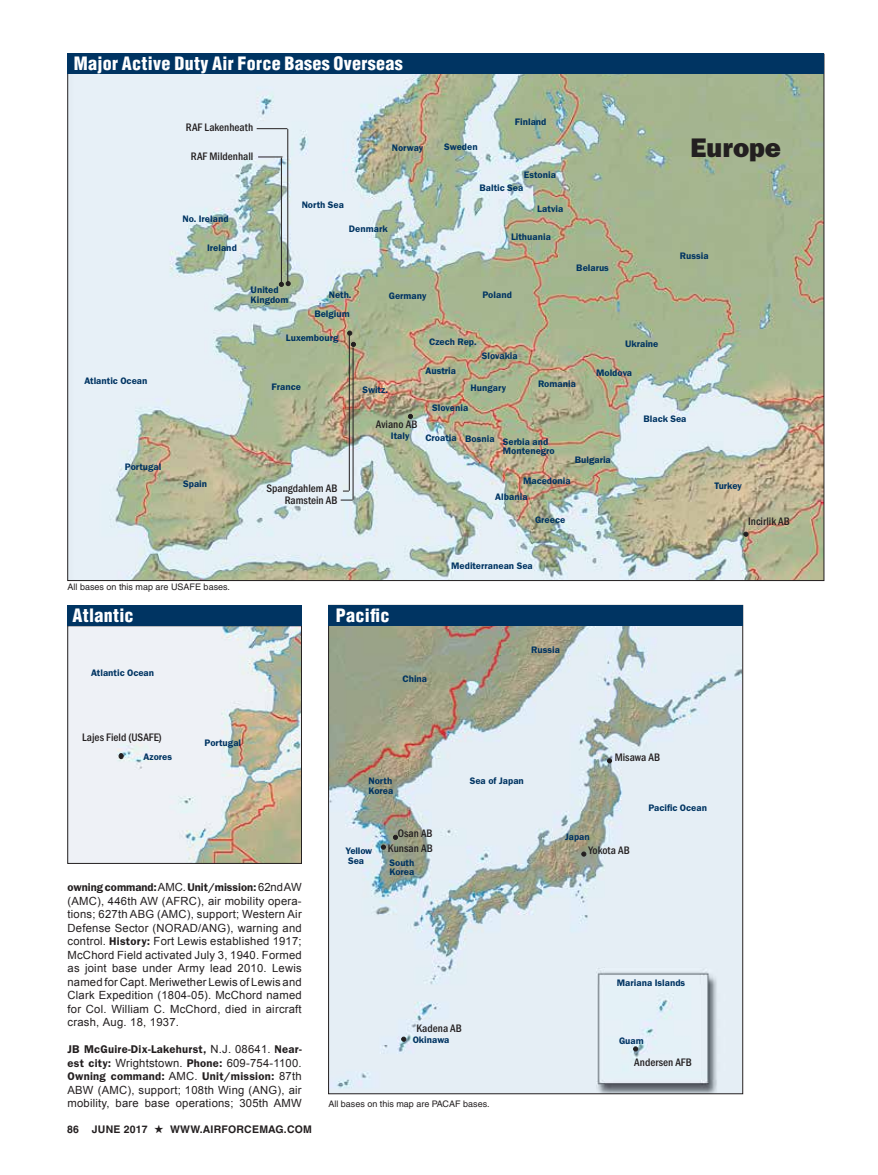
<style>
.page{position:relative;width:878px;height:1175px;background:#fff}
.page>*{position:absolute;margin:0;border:0;box-sizing:border-box;transform-origin:0 0}
.t1{font:800 27px "Franklin Gothic";color:#231f20}
.t2{font:900 condensed 18px "Helvetica";letter-spacing:.015em;color:#fff}
.t3{font:11.25px/13.5px "Arial";letter-spacing:.02em;color:#231f20;text-align:justify}
.t4{font:500 11.25px/15px "Franklin Gothic URW Con";color:#231f20;text-align:right}
.t5{font:600 11.25px "Franklin Gothic";letter-spacing:.02em;color:#231f20}
.t6{font:600 11.25px "Franklin Gothic";color:#231f20}
.t7{font:700 10.5px "Helvetica";letter-spacing:.02em;color:#231f20}
.t8{font:9.75px/9.8px "Franklin Gothic URW Dem";color:#003462}
.t9{font:9px "Helvetica";color:#231f20}
.s1{font-family:"Arial";font-weight:400}
.s2{font-family:"Franklin Gothic";font-weight:600}
</style>
<div class="page">
<img style="left:330px;top:626px;width:410px;height:466px">
<img style="left:70px;top:74px;width:752px;height:504px">
<svg style="left:347px;top:331px;width:5px;height:4px"></svg>
<svg style="left:351px;top:342px;width:5px;height:4px"></svg>
<hr style="left:349px;top:332px;width:1px;height:158px;background:#231f20">
<svg style="left:408px;top:414px;width:4px;height:4px"></svg>
<svg style="left:743px;top:532px;width:5px;height:4px"></svg>
<svg style="left:581px;top:851px;width:5px;height:5px"></svg>
<svg style="left:393px;top:835px;width:5px;height:4px"></svg>
<svg style="left:381px;top:844px;width:5px;height:5px"></svg>
<svg style="left:279px;top:281px;width:11px;height:5px"></svg>
<hr style="left:281px;top:157px;width:1px;height:126px;background:#231f20">
<hr style="left:287px;top:129px;width:1px;height:155px;background:#231f20">
<hr style="left:256px;top:128px;width:31px;height:1px;background:#231f20">
<svg style="left:258px;top:157px;width:24px;height:1px"></svg>
<svg style="left:340px;top:500px;width:12px;height:1px"></svg>
<svg style="left:607px;top:758px;width:4px;height:5px"></svg>
<svg style="left:633px;top:1046px;width:5px;height:5px"></svg>
<hr style="left:352px;top:347px;width:1px;height:153px;background:#231f20">
<svg style="left:401px;top:1036px;width:5px;height:5px"></svg>
<img style="left:70px;top:627px;width:230px;height:234px">
<svg style="left:119px;top:753px;width:4px;height:6px"></svg>
<div style="left:68px;top:53px;width:756px;height:21px;background:#003462"></div>
<div style="left:68px;top:605px;width:234px;height:21px;background:#003462"></div>
<div style="left:328px;top:605px;width:414px;height:21px;background:#003462"></div>
<h2 class="t2" style="left:74px;top:52px;width:330px">Major Active Duty Air Force Bases Overseas</h2>
<p class="t4" style="left:186px;top:119px;width:69px">RAF Lakenheath</p>
<p class="t4" style="left:191px;top:149px;width:64px">RAF Mildenhall</p>
<p class="t8" style="left:391px;top:143px;width:33px">Norway</p>
<p class="t8" style="left:444px;top:141px;width:35px">Sweden</p>
<p class="t8" style="left:515px;top:117px;width:33px">Finland</p>
<p class="t8" style="left:523px;top:170px;width:34px">Estonia</p>
<p class="t8" style="left:84px;top:376px;width:65px">Atlantic Ocean</p>
<p class="t8" style="left:182px;top:213px;width:48px">No. Ireland</p>
<p class="t8" style="left:207px;top:243px;width:31px">Ireland</p>
<p class="t8" style="left:302px;top:200px;width:44px">North Sea</p>
<p class="t8" style="left:349px;top:224px;width:40px">Denmark</p>
<p class="t8" style="left:479px;top:183px;width:45px">Baltic Sea</p>
<p class="t8" style="left:537px;top:204px;width:28px">Latvia</p>
<p class="t8" style="left:511px;top:231px;width:41px">Lithuania</p>
<p class="t8" style="left:250px;top:285px;width:39px">United<br>Kingdom</p>
<p class="t8" style="left:328px;top:290px;width:24px">Neth.</p>
<p class="t8" style="left:314px;top:309px;width:37px">Belgium</p>
<p class="t8" style="left:389px;top:291px;width:39px">Germany</p>
<p class="t8" style="left:482px;top:289px;width:31px">Poland</p>
<p class="t8" style="left:286px;top:332px;width:54px">Luxembourg</p>
<p class="t8" style="left:429px;top:336px;width:49px">Czech Rep.</p>
<p class="t8" style="left:425px;top:365px;width:32px">Austria</p>
<p class="t8" style="left:482px;top:351px;width:38px">Slovakia</p>
<p class="t8" style="left:576px;top:262px;width:34px">Belarus</p>
<p class="t8" style="left:625px;top:339px;width:35px">Ukraine</p>
<p class="t8" style="left:596px;top:367px;width:38px">Moldova</p>
<p class="t8" style="left:272px;top:381px;width:31px">France</p>
<p class="t8" style="left:362px;top:384px;width:27px">Switz.</p>
<p class="t8" style="left:470px;top:382px;width:37px">Hungary</p>
<p class="t8" style="left:538px;top:379px;width:39px">Romania</p>
<h1 class="t1" style="left:690px;top:132px;width:92px">Europe</h1>
<p class="t8" style="left:679px;top:251px;width:30px">Russia</p>
<p class="t8" style="left:125px;top:461px;width:38px">Portugal</p>
<p class="t8" style="left:183px;top:478px;width:26px">Spain</p>
<p class="t4" style="left:266px;top:482px;width:73px;line-height:12px">Spangdahlem AB<br>Ramstein AB</p>
<p class="t4" style="left:376px;top:416px;width:43px">Aviano AB</p>
<p class="t8" style="left:391px;top:430px;width:20px">Italy</p>
<p class="t8" style="left:432px;top:402px;width:38px">Slovenia</p>
<p class="t8" style="left:425px;top:432px;width:71px">Croatia Bosnia</p>
<p class="t8" style="left:503px;top:436px;width:54px">Serbia and<br>Montenegro</p>
<p class="t8" style="left:495px;top:492px;width:34px">Albania</p>
<p class="t8" style="left:574px;top:455px;width:38px">Bulgaria</p>
<p class="t8" style="left:523px;top:475px;width:49px">Macedonia</p>
<p class="t8" style="left:535px;top:514px;width:32px">Greece</p>
<p class="t9" style="left:67px;top:581px;width:164px">All bases on this map are USAFE bases.</p>
<h2 class="t2" style="left:72px;top:604px;width:63px">Atlantic</h2>
<h2 class="t2" style="left:336px;top:604px;width:55px">Pacific</h2>
<p class="t8" style="left:451px;top:560px;width:83px">Mediterranean Sea</p>
<p class="t8" style="left:531px;top:645px;width:30px">Russia</p>
<p class="t8" style="left:91px;top:667px;width:65px">Atlantic Ocean</p>
<p class="t4" style="left:82px;top:729px;width:81px">Lajes Field (USAFE)</p>
<p class="t8" style="left:205px;top:738px;width:38px">Portugal</p>
<p class="t8" style="left:402px;top:674px;width:26px">China</p>
<p class="t8" style="left:643px;top:413px;width:45px">Black Sea</p>
<p class="t8" style="left:143px;top:751px;width:30px">Azores</p>
<p class="t8" style="left:368px;top:775px;width:26px">North<br>Korea</p>
<p class="t8" style="left:470px;top:775px;width:56px">Sea of Japan</p>
<p class="t4" style="left:614px;top:749px;width:47px">Misawa AB</p>
<p class="t8" style="left:714px;top:481px;width:29px">Turkey</p>
<p class="t4" style="left:748px;top:513px;width:43px">Incirlik AB</p>
<p class="t6" style="left:68px;top:880px;width:235px">owning command: <span class="s1">AMC.</span> Unit/mission: <span class="s1">62nd AW</span></p>
<p class="t3" style="left:68px;top:894px;width:236px">(AMC), 446th AW (AFRC), air mobility opera&shy;tions; 627th ABG (AMC), support; Western Air Defense Sector (NORAD/ANG), warning and control. <span class="s2">History:</span> Fort Lewis established 1917; McChord Field activated July 3, 1940. Formed as joint base under Army lead 2010. Lewis named for Capt. Meriwether Lewis of Lewis and Clark Expedition (1804-05). McChord named for Col. William C. McChord, died in aircraft crash, Aug. 18, 1937.</p>
<p class="t5" style="left:68px;top:1042px;width:236px">JB McGuire-Dix-Lakehurst, <span class="s1">N.J. 08641.</span> Near-</p>
<p class="t3" style="left:68px;top:1056px;width:236px"><span class="s2">est city:</span> Wrightstown. <span class="s2">Phone:</span> 609-754-1100.</p>
<p class="t5" style="left:68px;top:1069px;width:236px">Owning command: <span class="s1">AMC.</span> Unit/mission: <span class="s1">87th</span></p>
<p class="t3" style="left:68px;top:1083px;width:236px">ABW (AMC), support; 108th Wing (ANG), air mobility, bare base operations; 305th AMW</p>
<p class="t7" style="left:67px;top:1122px;width:246px">86 JUNE 2017 ★ WWW.AIRFORCEMAG.COM</p>
<p class="t8" style="left:346px;top:846px;width:28px">Yellow<br>Sea</p>
<p class="t4" style="left:388px;top:825px;width:46px">Osan AB<br>Kunsan AB</p>
<p class="t8" style="left:389px;top:857px;width:26px">South<br>Korea</p>
<p class="t4" style="left:416px;top:1020px;width:47px">Kadena AB</p>
<p class="t8" style="left:412px;top:1035px;width:38px">Okinawa</p>
<p class="t9" style="left:328px;top:1098px;width:163px">All bases on this map are PACAF bases.</p>
<p class="t8" style="left:565px;top:831px;width:26px">Japan</p>
<p class="t4" style="left:588px;top:842px;width:43px">Yokota AB</p>
<p class="t8" style="left:648px;top:802px;width:60px">Pacific Ocean</p>
<p class="t8" style="left:617px;top:977px;width:70px">Mariana Islands</p>
<p class="t8" style="left:619px;top:1035px;width:26px">Guam</p>
<p class="t4" style="left:634px;top:1054px;width:59px">Andersen AFB</p>
</div>
